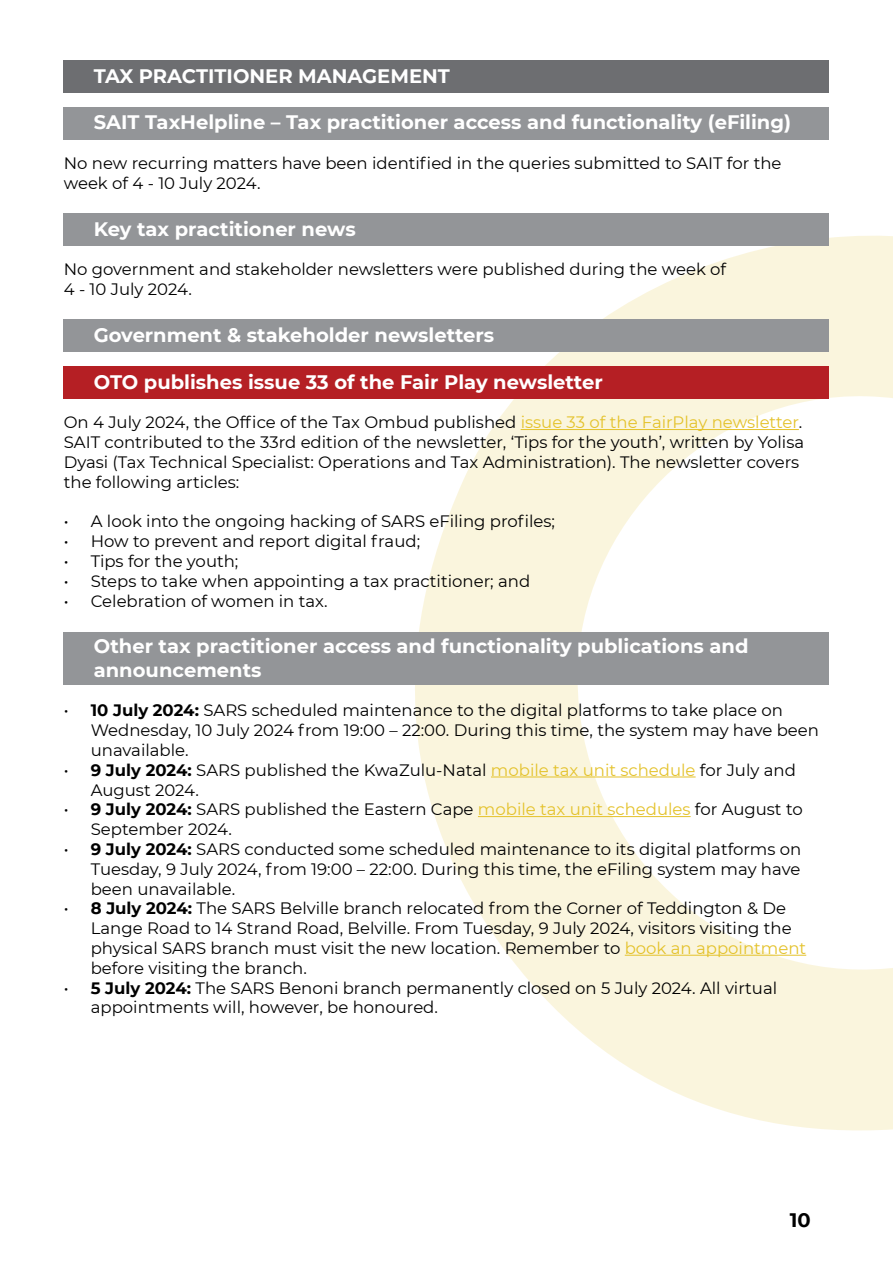
<style>
.page{position:relative;width:893px;height:1263px;background:#fff}
.page>*{position:absolute;margin:0;border:0;box-sizing:border-box;transform-origin:0 0}
.t1{font:700 19.5px/23.4px "Montserrat";color:#fff}
.t2{font:700 19.5px "Montserrat";color:#000}
.t3{font:16.5px/19.8px "Montserrat";color:#000}
.s1{color:#e4c22b}
.s2{font-weight:700}
</style>
<div class="page">
<div style="left:64px;top:61px;width:765px;height:32px;background:#6d6e71"></div>
<svg style="left:401px;top:235px;width:492px;height:896px"></svg>
<div style="left:64px;top:107px;width:765px;height:32px;background:#939598"></div>
<div style="left:64px;top:214px;width:765px;height:32px;background:#939598"></div>
<div style="left:64px;top:319px;width:765px;height:32px;background:#939598"></div>
<div style="left:64px;top:367px;width:765px;height:32px;background:#b51f24"></div>
<div style="left:64px;top:633px;width:765px;height:52px;background:#939598"></div>
<hr style="left:521px;top:429px;width:278px;height:1px;background:#e4c22b">
<hr style="left:491px;top:776px;width:205px;height:1px;background:#e4c22b">
<hr style="left:478px;top:816px;width:213px;height:1px;background:#e4c22b">
<hr style="left:625px;top:955px;width:181px;height:1px;background:#e4c22b">
<p class="t1" style="left:94px;top:63px;width:358px">TAX PRACTITIONER MANAGEMENT</p>
<p class="t1" style="left:94px;top:110px;width:699px">SAIT TaxHelpline – Tax practitioner access and functionality (eFiling)</p>
<p class="t3" style="left:64px;top:153px;width:719px">No new recurring matters have been identified in the queries submitted to SAIT for the week of 4 - 10 July 2024.</p>
<p class="t1" style="left:94px;top:216px;width:263px">Key tax practitioner news</p>
<p class="t3" style="left:64px;top:259px;width:664px">No government and stakeholder newsletters were published during the week of<br>4 - 10 July 2024.</p>
<p class="t1" style="left:94px;top:322px;width:402px">Government &amp; stakeholder newsletters</p>
<p class="t1" style="left:94px;top:369px;width:510px">OTO publishes issue 33 of the Fair Play newsletter</p>
<p class="t3" style="left:64px;top:412px;width:742px">On 4 July 2024, the Office of the Tax Ombud published <span class="s1">issue 33 of the FairPlay newsletter</span>.<br>SAIT contributed to the 33rd edition of the newsletter, ‘Tips for the youth’, written by Yolisa Dyasi (Tax Technical Specialist: Operations and Tax Administration). The newsletter covers the following articles:</p>
<p class="t3" style="left:64px;top:511px;width:493px">• A look into the ongoing hacking of SARS eFiling profiles;</p>
<p class="t3" style="left:64px;top:531px;width:358px">• How to prevent and report digital fraud;</p>
<p class="t3" style="left:64px;top:551px;width:176px">• Tips for the youth;</p>
<p class="t3" style="left:64px;top:570px;width:468px">• Steps to take when appointing a tax practitioner; and</p>
<p class="t3" style="left:64px;top:590px;width:265px">• Celebration of women in tax.</p>
<p class="t1" style="left:94px;top:634px;width:656px">Other tax practitioner access and functionality publications and announcements</p>
<p class="t3" style="left:91px;top:700px;width:730px;text-indent:-27px">• <span class="s2">10 July 2024:</span> SARS scheduled maintenance to the digital platforms to take place on<br>Wednesday, 10 July 2024 from 19:00 – 22:00. During this time, the system may have been unavailable.</p>
<p class="t3" style="left:91px;top:759px;width:707px;text-indent:-27px">• <span class="s2">9 July 2024:</span> SARS published the KwaZulu-Natal <span class="s1">mobile tax unit schedule</span> for July and<br>August 2024.</p>
<p class="t3" style="left:91px;top:799px;width:713px;text-indent:-27px">• <span class="s2">9 July 2024:</span> SARS published the Eastern Cape <span class="s1">mobile tax unit schedules</span> for August to<br>September 2024.</p>
<p class="t3" style="left:91px;top:839px;width:712px;text-align:justify;text-indent:-27px">• <span class="s2">9 July 2024:</span> SARS conducted some scheduled maintenance to its digital platforms on Tuesday, 9 July 2024, from 19:00 – 22:00. During this time, the eFiling system may have been unavailable.</p>
<p class="t3" style="left:91px;top:898px;width:717px;text-indent:-27px">• <span class="s2">8 July 2024:</span> The SARS Belville branch relocated from the Corner of Teddington &amp; De Lange Road to 14 Strand Road, Belville. From Tuesday, 9 July 2024, visitors visiting the physical SARS branch must visit the new location. Remember to <span class="s1">book an appointment </span>before visiting the branch.</p>
<p class="t3" style="left:91px;top:977px;width:688px;text-indent:-27px">• <span class="s2">5 July 2024:</span> The SARS Benoni branch permanently closed on 5 July 2024. All virtual appointments will, however, be honoured.</p>
<p class="t2" style="left:790px;top:1206px;width:22px">10</p>
</div>
